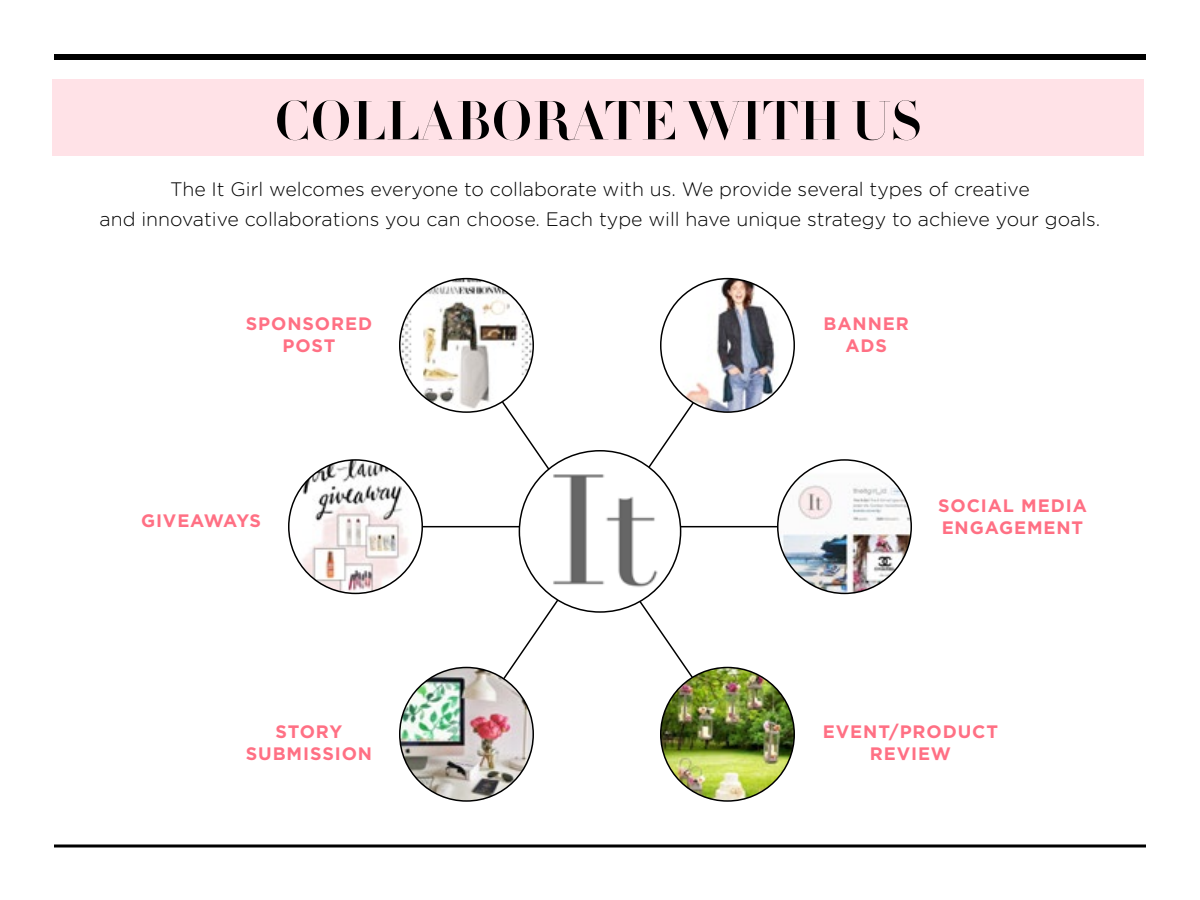
<style>
.page{position:relative;width:1200px;height:900px;background:#fff}
.page>*{position:absolute;margin:0;border:0;box-sizing:border-box;transform-origin:0 0}
.t1{font:54px "Didot HTF B96 Bold";color:#000}
.t2{font:300 19.5px/30px "Gotham Rounded";color:#000;text-align:center}
.t3{font:700 18px/21.6px "Gotham";letter-spacing:.05em;color:#ff7084;text-align:center}
.t4{font:700 18px "Gotham";letter-spacing:.03em;color:#ff7084}
</style>
<div class="page">
<hr style="left:423px;top:526px;width:354px;height:1px;background:#000">
<svg style="left:500px;top:400px;width:196px;height:283px"></svg>
<div style="left:52px;top:80px;width:1092px;height:76px;background:#ffe2e7"></div>
<svg style="left:54px;top:844px;width:1092px;height:4px"></svg>
<div style="left:54px;top:54px;width:1092px;height:6px;background:#000"></div>
<img style="left:400px;top:279px;width:133px;height:133px;border-radius:67px">
<img style="left:289px;top:460px;width:133px;height:133px;border-radius:67px">
<img style="left:400px;top:668px;width:133px;height:133px;border-radius:67px">
<img style="left:661px;top:279px;width:133px;height:133px;border-radius:67px">
<img style="left:778px;top:460px;width:133px;height:133px">
<img style="left:661px;top:668px;width:133px;height:133px;border-radius:67px">
<img style="left:519px;top:451px;width:162px;height:161px;border-radius:81px">
<h1 class="t1" style="left:274px;top:87px;width:648px">COLLABORATE WITH US</h1>
<p class="t2" style="left:100px;top:173px;width:1002px">The It Girl welcomes everyone to collaborate with us. We provide several types of creative<br>and innovative collaborations you can choose. Each type will have unique strategy to achieve your goals.</p>
<p class="t3" style="left:246px;top:313px;width:128px">SPONSORED<br>POST</p>
<p class="t4" style="left:141px;top:508px;width:122px">GIVEAWAYS</p>
<p class="t3" style="left:246px;top:721px;width:128px">STORY<br>SUBMISSION</p>
<p class="t3" style="left:824px;top:313px;width:87px">BANNER<br>ADS</p>
<p class="t3" style="left:938px;top:495px;width:150px;text-align:left">SOCIAL MEDIA<br>ENGAGEMENT</p>
<p class="t3" style="left:823px;top:721px;width:177px">EVENT/PRODUCT<br>REVIEW</p>
</div>
